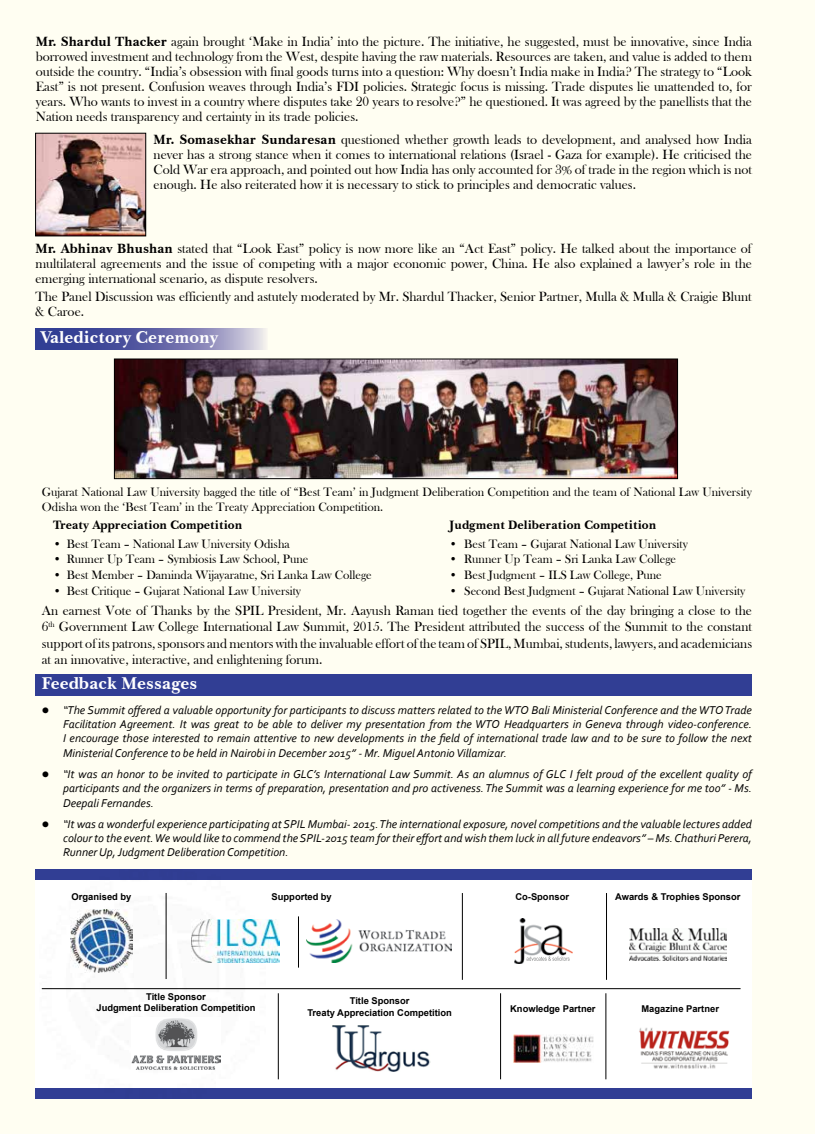
<style>
.page{position:relative;width:815px;height:1134px;background:#fffef2}
.page>*{position:absolute;margin:0;border:0;box-sizing:border-box;transform-origin:0 0}
.t1{font:700 17.5px "Baskerville No 2 BT";color:#fff}
.t2{font:13.75px/15px "Bask Old Face";color:#000;text-align:justify}
.t3{font:12.5px/15px "Bask Old Face";color:#000}
.t4{font:700 12.5px "Baskerville No 2 BT";color:#000}
.t5{font:italic 11.88px/14.2px "Corbel";color:#000;text-align:justify}
.t6{font:700 9.38px/11.2px "Arial";color:#000;text-align:center}
.s1{font-family:"Baskerville No 2 BT";font-weight:700}
</style>
<div class="page">
<div style="left:35px;top:880px;width:717px;height:208px;background:#fff"></div>
<div style="left:35px;top:675px;width:717px;height:21px;background:#313e94"></div>
<div style="left:35px;top:1088px;width:717px;height:10px;background:#313e94"></div>
<div style="left:35px;top:869px;width:717px;height:11px;background:#313e94"></div>
<svg style="left:36px;top:328px;width:230px;height:22px;background:#6b6fac"></svg>
<img style="left:116px;top:361px;width:560px;height:116px">
<div style="left:114px;top:359px;width:564px;height:120px;border:1px solid #000"></div>
<img style="left:37px;top:135px;width:107px;height:99px">
<div style="left:35px;top:133px;width:111px;height:103px;border:1px solid #000"></div>
<img style="left:41px;top:893px;width:225px;height:177px">
<hr style="left:462px;top:893px;width:1px;height:87px;background:#000">
<hr style="left:166px;top:893px;width:1px;height:86px;background:#000">
<hr style="left:278px;top:993px;width:1px;height:86px;background:#000">
<hr style="left:500px;top:993px;width:1px;height:86px;background:#000">
<hr style="left:606px;top:993px;width:1px;height:86px;background:#000">
<hr style="left:298px;top:916px;width:1px;height:51px;background:#000">
<hr style="left:606px;top:893px;width:1px;height:87px;background:#000">
<hr style="left:42px;top:988px;width:699px;height:1px;background:#000">
<img style="left:70px;top:910px;width:63px;height:62px">
<img style="left:192px;top:919px;width:88px;height:44px">
<img style="left:132px;top:1017px;width:88px;height:52px">
<img style="left:629px;top:928px;width:97px;height:32px">
<img style="left:639px;top:1027px;width:91px;height:42px">
<img style="left:332px;top:1025px;width:99px;height:47px">
<img style="left:513px;top:1035px;width:81px;height:27px">
<img style="left:307px;top:919px;width:144px;height:43px">
<img style="left:515px;top:919px;width:58px;height:45px">
<svg style="left:527px;top:956px;width:43px;height:5px"></svg>
<p class="t2" style="left:36px;top:34px;width:718px"><span class="s1">Mr. Shardul Thacker</span> again brought ‘Make in India’ into the picture. The initiative, he suggested, must be innovative, since India borrowed investment and technology from the West, despite having the raw materials. Resources are taken, and value is added to them outside the country. “India’s obsession with final goods turns into a question: Why doesn’t India make in India? The strategy to “Look East” is not present. Confusion weaves through India’s FDI policies. Strategic focus is missing. Trade disputes lie unattended to, for years. Who wants to invest in a country where disputes take 20 years to resolve?” he questioned. It was agreed by the panellists that the Nation needs transparency and certainty in its trade policies.</p>
<p class="t2" style="left:154px;top:132px;width:600px"><span class="s1">Mr. Somasekhar Sundaresan</span> questioned whether growth leads to development, and analysed how India never has a strong stance when it comes to international relations (Israel - Gaza for example). He criticised the Cold War era approach, and pointed out how India has only accounted for 3% of trade in the region which is not enough. He also reiterated how it is necessary to stick to principles and democratic values.</p>
<p class="t2" style="left:35px;top:241px;width:718px"><span class="s1">Mr. Abhinav Bhushan</span> stated that “Look East” policy is now more like an “Act East” policy. He talked about the importance of multilateral agreements and the issue of competing with a major economic power, China. He also explained a lawyer’s role in the emerging international scenario, as dispute resolvers.</p>
<p class="t2" style="left:35px;top:290px;width:718px">The Panel Discussion was efficiently and astutely moderated by Mr. Shardul Thacker, Senior Partner, Mulla &amp; Mulla &amp; Craigie Blunt &amp; Caroe.</p>
<p class="t1" style="left:40px;top:326px;width:180px">Valedictory Ceremony</p>
<p class="t3" style="left:42px;top:484px;width:712px">Gujarat National Law University bagged the title of “Best Team’ in Judgment Deliberation Competition and the team of National Law University<br>Odisha won the ‘Best Team’ in the Treaty Appreciation Competition.</p>
<p class="t4" style="left:53px;top:517px;width:191px">Treaty Appreciation Competition</p>
<p class="t4" style="left:449px;top:517px;width:208px">Judgment Deliberation Competition</p>
<p class="t3" style="left:53px;top:536px;width:238px">• Best Team – National Law University Odisha</p>
<p class="t3" style="left:449px;top:536px;width:240px">• Best Team – Gujarat National Law University</p>
<p class="t3" style="left:53px;top:552px;width:257px">• Runner Up Team – Symbiosis Law School, Pune</p>
<p class="t3" style="left:449px;top:552px;width:228px">• Runner Up Team – Sri Lanka Law College</p>
<p class="t3" style="left:53px;top:568px;width:320px">• Best Member – Daminda Wijayaratne, Sri Lanka Law College</p>
<p class="t3" style="left:449px;top:568px;width:214px">• Best Judgment – ILS Law College, Pune</p>
<p class="t3" style="left:53px;top:583px;width:250px">• Best Critique – Gujarat National Law University</p>
<p class="t3" style="left:449px;top:583px;width:298px">• Second Best Judgment – Gujarat National Law University</p>
<p class="t2" style="left:42px;top:602px;width:712px;line-height:16.5px">An earnest Vote of Thanks by the SPIL President, Mr. Aayush Raman tied together the events of the day bringing a close to the 6<sup>th</sup> Government Law College International Law Summit, 2015. The President attributed the success of the Summit to the constant support of its patrons, sponsors and mentors with the invaluable effort of the team of SPIL, Mumbai, students, lawyers, and academicians at an innovative, interactive, and enlightening forum.</p>
<p class="t1" style="left:42px;top:673px;width:157px">Feedback Messages</p>
<p class="t5" style="left:63px;top:703px;width:690px;text-indent:-21px">● “The Summit offered a valuable opportunity for participants to discuss matters related to the WTO Bali Ministerial Conference and the WTO Trade Facilitation Agreement. It was great to be able to deliver my presentation from the WTO Headquarters in Geneva through video-conference.<br>I encourage those interested to remain attentive to new developments in the field of international trade law and to be sure to follow the next Ministerial Conference to be held in Nairobi in December 2015” - Mr. Miguel Antonio Villamizar.</p>
<p class="t5" style="left:63px;top:767px;width:690px;text-indent:-21px">● “It was an honor to be invited to participate in GLC’s International Law Summit. As an alumnus of GLC I felt proud of the excellent quality of participants and the organizers in terms of preparation, presentation and pro activeness. The Summit was a learning experience for me too” - Ms.<br>Deepali Fernandes.</p>
<p class="t5" style="left:63px;top:816px;width:690px;text-indent:-21px">● “It was a wonderful experience participating at SPIL Mumbai- 2015. The international exposure, novel competitions and the valuable lectures added colour to the event. We would like to commend the SPIL-2015 team for their effort and wish them luck in all future endeavors” – Ms. Chathuri Perera, Runner Up, Judgment Deliberation Competition.</p>
<p class="t6" style="left:72px;top:891px;width:61px">Organised by</p>
<p class="t6" style="left:272px;top:891px;width:62px">Supported by</p>
<p class="t6" style="left:515px;top:891px;width:55px">Co-Sponsor</p>
<p class="t6" style="left:615px;top:891px;width:127px">Awards &amp; Trophies Sponsor</p>
<p class="t6" style="left:97px;top:991px;width:160px">Title Sponsor<br>Judgment Deliberation Competition</p>
<p class="t6" style="left:307px;top:996px;width:146px">Title Sponsor<br>Treaty Appreciation Competition</p>
<p class="t6" style="left:510px;top:1003px;width:87px">Knowledge Partner</p>
<p class="t6" style="left:641px;top:1003px;width:79px">Magazine Partner</p>
</div>
